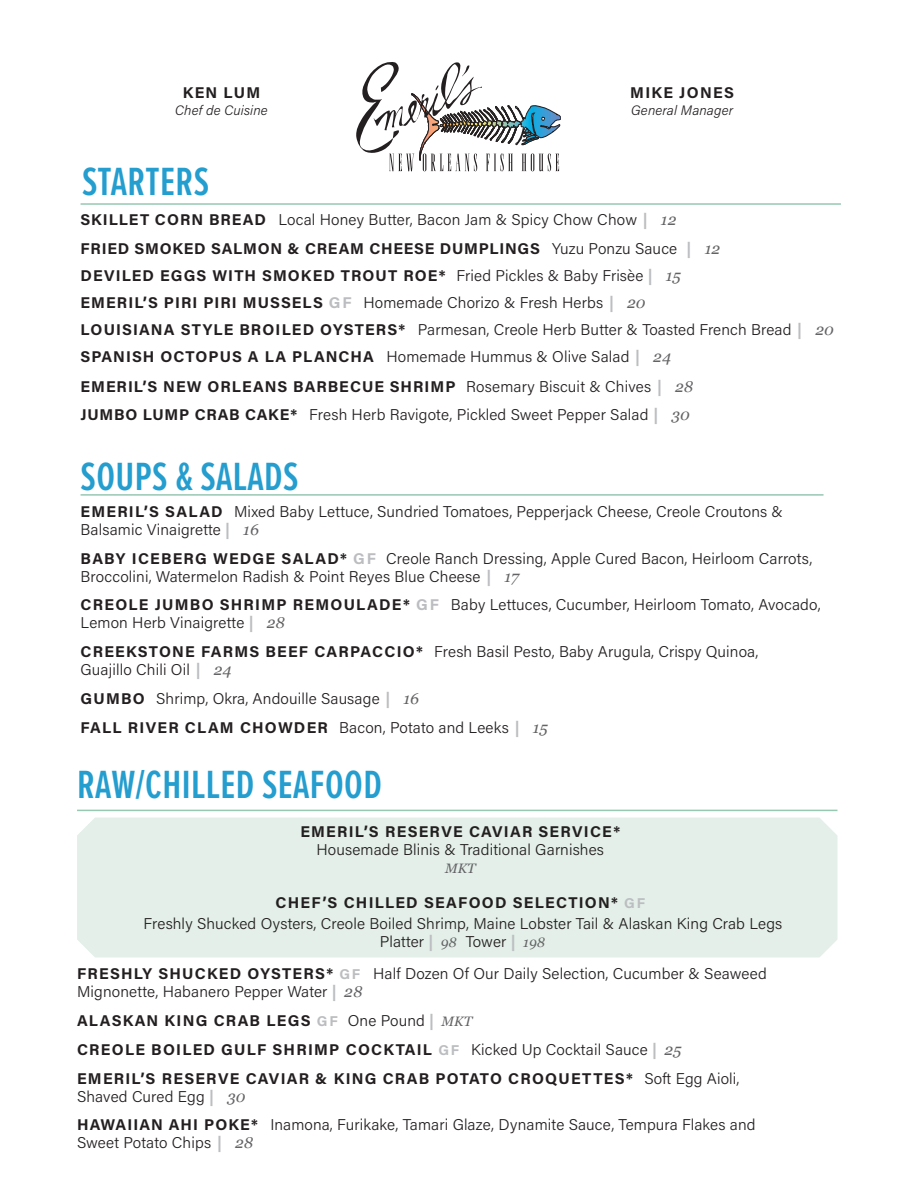
<style>
.page{position:relative;width:918px;height:1188px;background:#fff}
.page>*{position:absolute;margin:0;border:0;box-sizing:border-box;transform-origin:0 0}
.t1{font:600 40.8px "Proxima Nova Ex Cn";letter-spacing:.01em;color:#249dcf}
.t2{font:300 15.6px/18px "Acumin Pro";letter-spacing:.01em;color:#231f20}
.t3{font:700 15.6px/27px "Acumin Pro";letter-spacing:.055em;color:#231f20}
.t4{font:700 15.6px/18px "Acumin Pro";letter-spacing:.075em;color:#231f20}
.t5{font:italic 300 13.65px "Acumin Pro";letter-spacing:.01em;color:#231f20}
.t6{font:italic 13.65px "Georgia";color:#636366}
.s1{font-weight:700}
.s2{font-weight:700;color:#bcbdc0}
.s3{font-family:"Georgia";font-weight:400;font-style:italic;color:#636366}
.s4{font-weight:300}
.s5{color:#bcbdc0}
.s6{font-weight:700;font-size:14.25px;color:#bcbdc0}
.s7{font-family:"Georgia";font-weight:400;font-style:italic;font-size:13.65px;color:#636366}
.s8{font-size:14.25px;color:#bcbdc0}
</style>
<div class="page">
<hr style="left:81px;top:494px;width:743px;height:2px;background:#97c8b2">
<hr style="left:81px;top:203px;width:760px;height:2px;background:#97c8b2">
<svg style="left:356px;top:62px;width:205px;height:109px"></svg>
<hr style="left:77px;top:810px;width:760px;height:1px;background:#97c8b2">
<div style="left:77px;top:818px;width:760px;height:139px;background:#e3efe8"></div>
<p class="t4" style="left:183px;top:83px;width:79px">KEN LUM</p>
<p class="t5" style="left:175px;top:101px;width:94px">Chef de Cuisine</p>
<p class="t1" style="left:82px;top:151px;width:128px">STARTERS</p>
<p class="t4" style="left:630px;top:83px;width:105px">MIKE JONES</p>
<p class="t5" style="left:631px;top:101px;width:104px">General Manager</p>
<p class="t2" style="left:81px;top:210px;width:597px"><span class="s1">SKILLET CORN BREAD</span> Local Honey Butter, Bacon Jam &amp; Spicy Chow Chow <span class="s2">|</span> <span class="s3">12</span></p>
<p class="t3" style="left:81px;top:234px;width:755px">FRIED SMOKED SALMON &amp; CREAM CHEESE DUMPLINGS <span class="s4">Yuzu Ponzu Sauce</span> <span class="s5">|</span> <span class="s3">12<br></span>DEVILED EGGS WITH SMOKED TROUT ROE* <span class="s4">Fried Pickles &amp; Baby Frisèe</span> <span class="s5">|</span> <span class="s3">15<br></span>EMERIL’S PIRI PIRI MUSSELS <span class="s5">GF</span> <span class="s4">Homemade Chorizo &amp; Fresh Herbs</span> <span class="s5">|</span> <span class="s3">20<br></span>LOUISIANA STYLE BROILED OYSTERS* <span class="s4">Parmesan, Creole Herb Butter &amp; Toasted French Bread</span> <span class="s5">|</span> <span class="s3">20<br></span>SPANISH OCTOPUS A LA PLANCHA <span class="s4">Homemade Hummus &amp; Olive Salad</span> <span class="s5">|</span> <span class="s3">24</span></p>
<p class="t4" style="left:81px;top:376px;width:614px">EMERIL’S NEW ORLEANS BARBECUE SHRIMP <span class="s4">Rosemary Biscuit &amp; Chives</span> <span class="s5">|</span> <span class="s3">28</span></p>
<p class="t2" style="left:81px;top:405px;width:611px"><span class="s1">JUMBO LUMP CRAB CAKE*</span> Fresh Herb Ravigote, Pickled Sweet Pepper Salad <span class="s2">|</span> <span class="s3">30</span></p>
<p class="t1" style="left:81px;top:446px;width:220px">SOUPS &amp; SALADS</p>
<p class="t2" style="left:81px;top:502px;width:704px"><span class="s1">EMERIL’S SALAD</span> Mixed Baby Lettuce, Sundried Tomatoes, Pepperjack Cheese, Creole Croutons &amp;<br>Balsamic Vinaigrette <span class="s2">|</span> <span class="s3">16</span></p>
<p class="t2" style="left:81px;top:549px;width:733px"><span class="s1">BABY ICEBERG WEDGE SALAD*</span> <span class="s2">GF</span> Creole Ranch Dressing, Apple Cured Bacon, Heirloom Carrots,<br>Broccolini, Watermelon Radish &amp; Point Reyes Blue Cheese <span class="s2">|</span> <span class="s3">17</span></p>
<p class="t2" style="left:81px;top:595px;width:742px"><span class="s1">CREOLE JUMBO SHRIMP REMOULADE*</span> <span class="s2">GF</span> Baby Lettuces, Cucumber, Heirloom Tomato, Avocado,<br>Lemon Herb Vinaigrette <span class="s2">|</span> <span class="s3">28</span></p>
<p class="t2" style="left:81px;top:642px;width:679px"><span class="s1">CREEKSTONE FARMS BEEF CARPACCIO*</span> Fresh Basil Pesto, Baby Arugula, Crispy Quinoa,<br>Guajillo Chili Oil <span class="s2">|</span> <span class="s3">24</span></p>
<p class="t2" style="left:81px;top:689px;width:340px"><span class="s1">GUMBO</span> Shrimp, Okra, Andouille Sausage <span class="s2">|</span> <span class="s3">16</span></p>
<p class="t4" style="left:81px;top:718px;width:469px">FALL RIVER CLAM CHOWDER <span class="s4">Bacon, Potato and Leeks</span> <span class="s5">|</span> <span class="s3">15</span></p>
<p class="t1" style="left:77px;top:755px;width:306px">RAW/CHILLED SEAFOOD</p>
<p class="t2" style="left:300px;top:822px;width:321px;text-align:center"><span class="s1">EMERIL’S RESERVE CAVIAR SERVICE*<br></span>Housemade Blinis &amp; Traditional Garnishes</p>
<p class="t6" style="left:445px;top:859px;width:32px">MKT</p>
<p class="t2" style="left:143px;top:891px;width:640px;line-height:21px;text-align:center"><span class="s1">CHEF’S CHILLED SEAFOOD SELECTION*</span> <span class="s6">GF<br></span>Freshly Shucked Oysters, Creole Boiled Shrimp, Maine Lobster Tail &amp; Alaskan King Crab Legs</p>
<p class="t2" style="left:380px;top:932px;width:167px">Platter <span class="s2">|</span> <span class="s7">98</span> Tower <span class="s2">|</span> <span class="s7">198</span></p>
<p class="t2" style="left:77px;top:964px;width:691px"><span class="s1">FRESHLY SHUCKED OYSTERS*</span> <span class="s6">GF</span> Half Dozen Of Our Daily Selection, Cucumber &amp; Seaweed<br>Mignonette, Habanero Pepper Water <span class="s2">|</span> <span class="s3">28</span></p>
<p class="t4" style="left:77px;top:1011px;width:397px">ALASKAN KING CRAB LEGS <span class="s8">GF</span> <span class="s4">One Pound</span> <span class="s5">|</span> <span class="s7">MKT</span></p>
<p class="t4" style="left:77px;top:1040px;width:606px">CREOLE BOILED GULF SHRIMP COCKTAIL <span class="s8">GF</span> <span class="s4">Kicked Up Cocktail Sauce</span> <span class="s5">|</span> <span class="s3">25</span></p>
<p class="t4" style="left:77px;top:1069px;width:664px">EMERIL’S RESERVE CAVIAR &amp; KING CRAB POTATO CROQUETTES* <span class="s4">Soft Egg Aioli,<br>Shaved Cured Egg</span> <span class="s5">|</span> <span class="s3">30</span></p>
<p class="t2" style="left:77px;top:1115px;width:680px"><span class="s1">HAWAIIAN AHI POKE*</span> Inamona, Furikake, Tamari Glaze, Dynamite Sauce, Tempura Flakes and<br>Sweet Potato Chips <span class="s2">|</span> <span class="s3">28</span></p>
</div>
